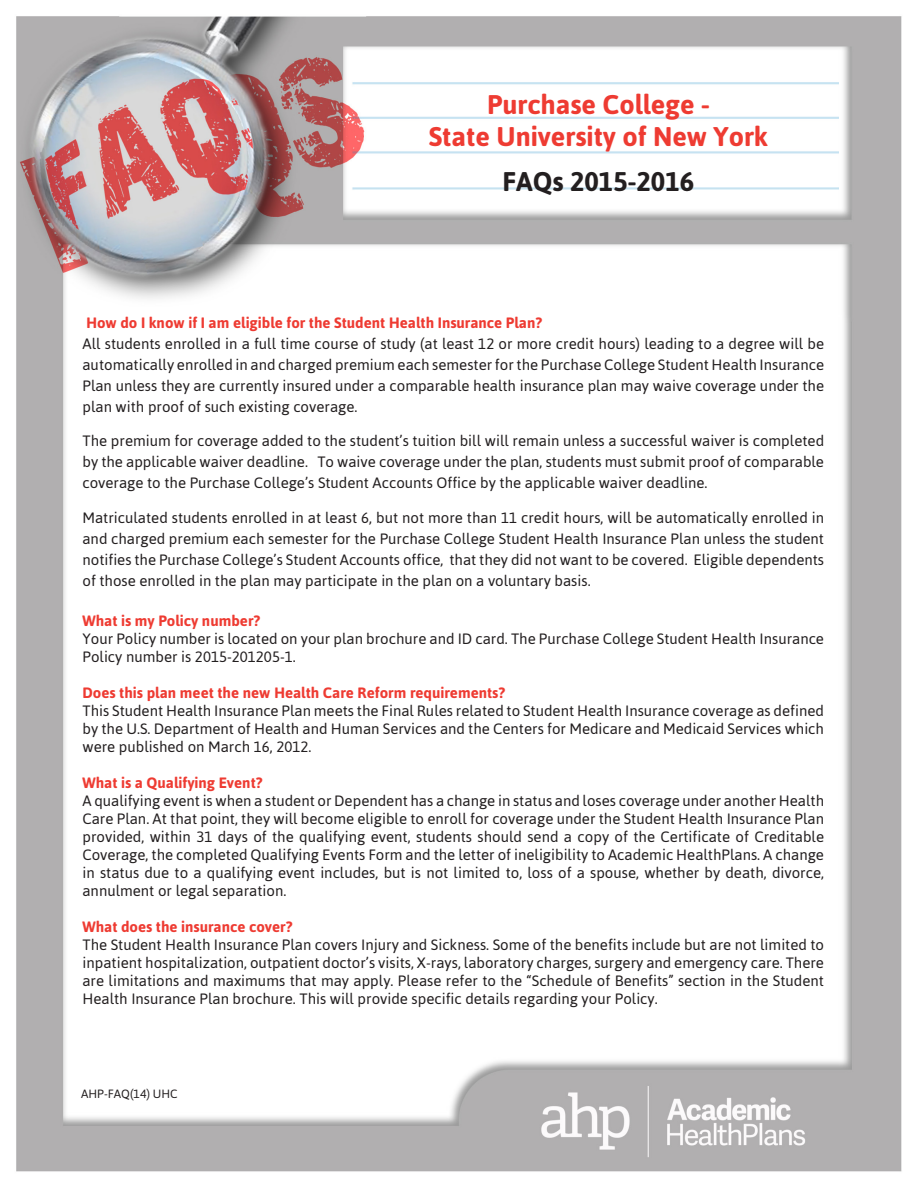
<style>
.page{position:relative;width:918px;height:1188px;background:#fff}
.page>*{position:absolute;margin:0;border:0;box-sizing:border-box;transform-origin:0 0}
.College_Head{font:700 27px/32.4px "Asap";color:#ee3b32;text-align:center}
.Title_Subhead{font:700 27px "Asap";color:#231f20}
.Body_Text{font:15px/18px "Asap";color:#231f20;text-align:justify}
.Elig_Body_Text{font:15px/21px "Asap";color:#231f20;text-align:justify}
.SubSubhead{font:15px/21px "Asap";color:#231f20;text-align:justify}
.SubSubhead-2{font:700 15px "Asap";color:#ee3b32}
.t1{font:12px "Asap";color:#231f20}
</style>
<div class="page">
<img style="left:16px;top:16px;width:886px;height:1156px">
<p class="College_Head" style="left:429px;top:88px;width:341px">Purchase College -<br>State University of New York</p>
<p class="Title_Subhead" style="left:503px;top:166px;width:193px">FAQs 2015-2016</p>
<p class="SubSubhead-2" style="left:86px;top:314px;width:458px">How do I know if I am eligible for the Student Health Insurance Plan?</p>
<p class="SubSubhead" style="left:82px;top:333px;width:743px">All students enrolled in a full time course of study (at least 12 or more credit hours) leading to a degree will be automatically enrolled in and charged premium each semester for the Purchase College Student Health Insurance Plan unless they are currently insured under a comparable health insurance plan may waive coverage under the plan with proof of such existing coverage.</p>
<p class="Elig_Body_Text" style="left:82px;top:430px;width:743px">The premium for coverage added to the student’s tuition bill will remain unless a successful waiver is completed by the applicable waiver deadline. To waive coverage under the plan, students must submit proof of comparable coverage to the Purchase College’s Student Accounts Office by the applicable waiver deadline.</p>
<p class="Elig_Body_Text" style="left:82px;top:507px;width:743px">Matriculated students enrolled in at least 6, but not more than 11 credit hours, will be automatically enrolled in and charged premium each semester for the Purchase College Student Health Insurance Plan unless the student notifies the Purchase College’s Student Accounts office, that they did not want to be covered. Eligible dependents of those enrolled in the plan may participate in the plan on a voluntary basis.</p>
<p class="SubSubhead-2" style="left:82px;top:612px;width:179px">What is my Policy number?</p>
<p class="Body_Text" style="left:82px;top:630px;width:743px">Your Policy number is located on your plan brochure and ID card. The Purchase College Student Health Insurance<br>Policy number is 2015-201205-1.</p>
<p class="SubSubhead-2" style="left:82px;top:684px;width:424px">Does this plan meet the new Health Care Reform requirements?</p>
<p class="Body_Text" style="left:82px;top:702px;width:743px">This Student Health Insurance Plan meets the Final Rules related to Student Health Insurance coverage as defined by the U.S. Department of Health and Human Services and the Centers for Medicare and Medicaid Services which were published on March 16, 2012.</p>
<p class="SubSubhead-2" style="left:82px;top:774px;width:181px">What is a Qualifying Event?</p>
<p class="Body_Text" style="left:82px;top:792px;width:743px">A qualifying event is when a student or Dependent has a change in status and loses coverage under another Health Care Plan. At that point, they will become eligible to enroll for coverage under the Student Health Insurance Plan provided, within 31 days of the qualifying event, students should send a copy of the Certificate of Creditable Coverage, the completed Qualifying Events Form and the letter of ineligibility to Academic HealthPlans. A change in status due to a qualifying event includes, but is not limited to, loss of a spouse, whether by death, divorce, annulment or legal separation.</p>
<p class="SubSubhead-2" style="left:82px;top:918px;width:211px">What does the insurance cover?</p>
<p class="Body_Text" style="left:82px;top:936px;width:743px">The Student Health Insurance Plan covers Injury and Sickness. Some of the benefits include but are not limited to inpatient hospitalization, outpatient doctor’s visits, X-rays, laboratory charges, surgery and emergency care. There are limitations and maximums that may apply. Please refer to the “Schedule of Benefits” section in the Student Health Insurance Plan brochure. This will provide specific details regarding your Policy.</p>
<p class="t1" style="left:81px;top:1087px;width:98px">AHP-FAQ(14) UHC</p>
</div>
